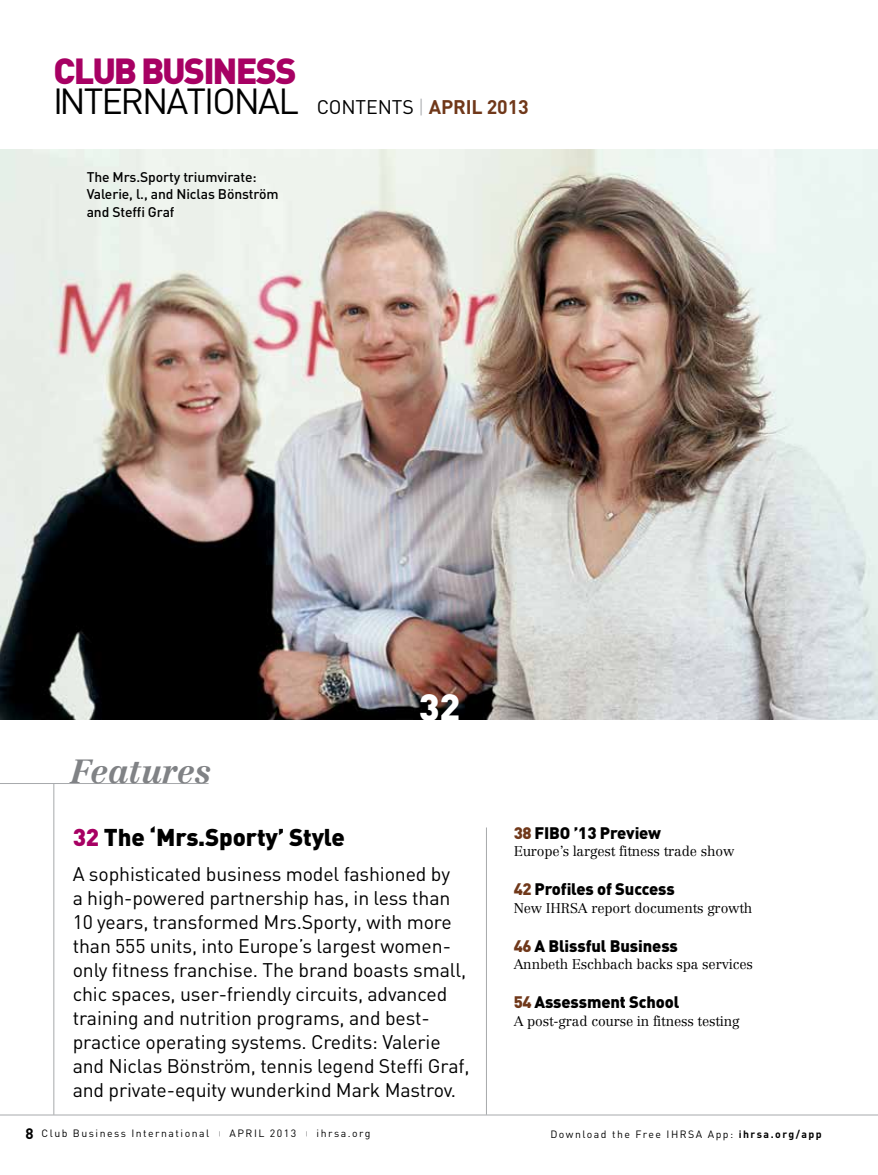
<style>
.page{position:relative;width:878px;height:1175px;background:#fff}
.page>*{position:absolute;margin:0;border:0;box-sizing:border-box;transform-origin:0 0}
.t1{font:900 37.5px "DIN";color:#fff}
.t2{font:900 35.85px/30.8px "DIN";letter-spacing:-.05em;color:#a70063}
.t3{font:35.85px "DIN";color:#000}
.t4{font:italic 700 33px "Centennial";letter-spacing:-.01em;color:#808285}
.t5{font:900 24px "DIN";letter-spacing:-.005em;color:#000}
.t6{font:19.5px/24px "DIN";letter-spacing:-.005em;color:#000}
.t7{font:700 19.5px "DIN";letter-spacing:-.005em;color:#70381a}
.t8{font:900 16.5px "DIN";letter-spacing:-.005em;color:#000}
.t9{font:300 13.8px "Centennial";letter-spacing:-.01em;color:#000}
.t10{font:500 13.8px/17.2px "DIN";letter-spacing:-.005em;color:#000}
.t11{font:10.5px "DIN";letter-spacing:.14em;color:#000}
.s1{font-weight:400;color:#000}
.s2{font-weight:300;color:#a7a9ac}
.s3{color:#a70063}
.s4{font-weight:700;font-size:15px}
.s5{font-size:6px;color:#58595b}
.s6{color:#70381a}
.s7{font-weight:700}
</style>
<div class="page">
<img style="left:0;top:150px;width:878px;height:569px">
<hr style="left:0;top:1114px;width:878px;height:1px;background:#a7a9ac">
<hr style="left:0;top:783px;width:208px;height:1px;background:#a7a9ac">
<hr style="left:54px;top:783px;width:1px;height:331px;background:#a7a9ac">
<hr style="left:486px;top:827px;width:1px;height:287px;background:#a7a9ac">
<p class="t2" style="left:53px;top:53px;width:242px">Club Business<br><span class="s1">Internati</span></p>
<p class="t3" style="left:212px;top:79px;width:88px">onal</p>
<p class="t6" style="left:316px;top:94px;width:38px">Contents</p>
<p class="t7" style="left:418px;top:94px;width:112px"><span class="s2">|</span> April 2013</p>
<p class="t10" style="left:87px;top:168px;width:193px">The Mrs.Sporty triumvirate:<br>Valerie, l., and Niclas Bönström and Steffi Graf</p>
<p class="t4" style="left:71px;top:751px;width:141px">Features</p>
<p class="t1" style="left:419px;top:682px;width:43px">32</p>
<p class="t5" style="left:73px;top:821px;width:273px"><span class="s3">32</span> The ‘Mrs.Sporty’ Style</p>
<p class="t6" style="left:73px;top:861px;width:398px">A sophisticated business model fashioned by<br>a high-powered partnership has, in less than 10 years, transformed Mrs.Sporty, with more than 555 units, into Europe’s largest women&shy;only fitness franchise. The brand boasts small, chic spaces, user-friendly circuits, advanced training and nutrition programs, and best&shy;practice operating systems. Credits: Valerie and Niclas Bönström, tennis legend Steffi Graf, and private-equity wunderkind Mark Mastrov.</p>
<p class="t11" style="left:26px;top:1126px;width:346px"><span class="s4">8</span> Club Business International <span class="s5">|</span> Apri l 2013 <span class="s5">|</span> ihrsa.org</p>
<p class="t8" style="left:513px;top:821px;width:149px"><span class="s6">38</span> FIBO ’13 Preview</p>
<p class="t9" style="left:513px;top:843px;width:222px">Europe’s largest fitness trade show</p>
<p class="t8" style="left:513px;top:878px;width:163px"><span class="s6">42</span> Profiles of Success</p>
<p class="t9" style="left:513px;top:899px;width:240px">New IHRSA report documents growth</p>
<p class="t8" style="left:513px;top:934px;width:166px"><span class="s6">46</span> A Blissful Business</p>
<p class="t9" style="left:513px;top:956px;width:241px">Annbeth Eschbach backs spa services</p>
<p class="t8" style="left:513px;top:991px;width:167px"><span class="s6">54</span> Assessment School</p>
<p class="t9" style="left:513px;top:1012px;width:227px">A post-grad course in fitness testing</p>
<p class="t11" style="left:550px;top:1127px;width:273px">Download the Free IHRSA App: <span class="s7">ihrsa.org/app</span></p>
</div>
